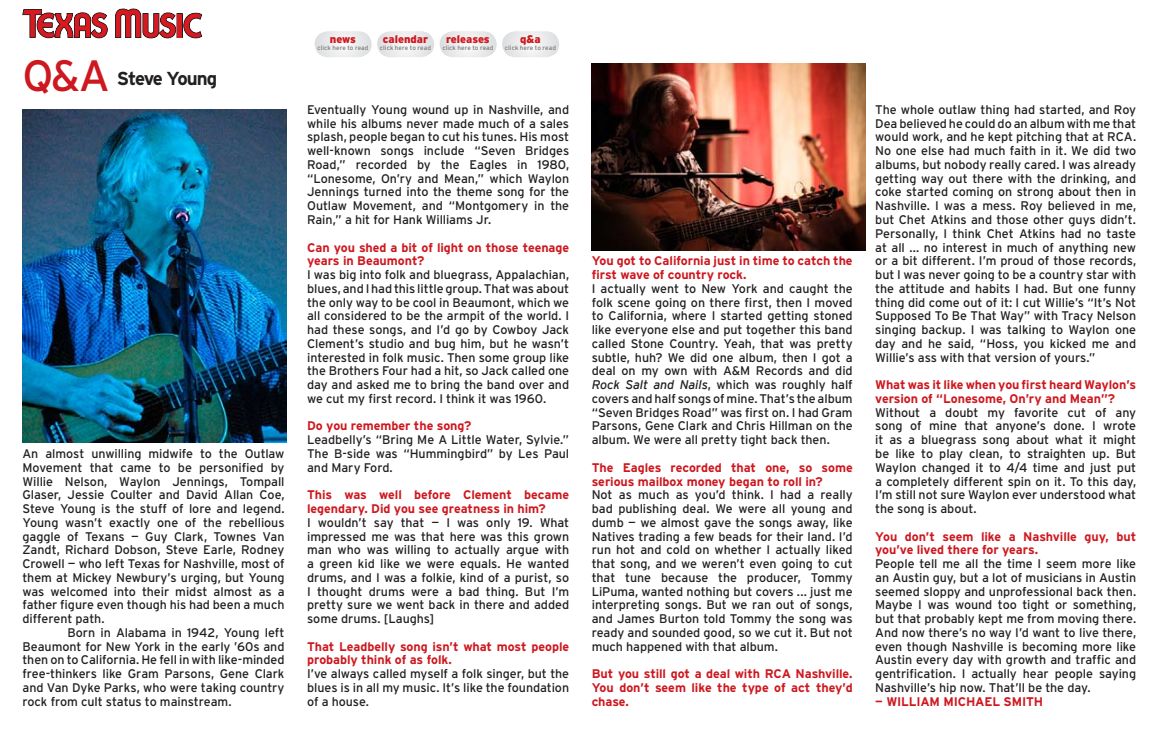
<style>
.page{position:relative;width:1161px;height:755px;background:#fff}
.page>*{position:absolute;margin:0;border:0;box-sizing:border-box;transform-origin:0 0}
.t1{font:43.75px "Interstate";color:#ce181f}
.t2{font:700 18.75px "Interstate";letter-spacing:-.07em;color:#231f20}
.t3{font:12.5px/13.8px "Interstate";letter-spacing:-.005em;color:#231f20;text-align:justify}
.t4{font:700 12.5px/13.8px "Interstate";letter-spacing:-.005em;color:#ce181f}
.t5{font:900 11.12px "Interstate";letter-spacing:-.005em;color:#ce181f}
.t6{font:6.38px "Interstate";letter-spacing:.005em;color:#77787b}
.s1{font-style:italic}
</style>
<div class="page">
<svg style="left:22px;top:9px;width:86px;height:29px"></svg>
<svg style="left:115px;top:9px;width:87px;height:29px"></svg>
<svg style="left:315px;top:31px;width:119px;height:26px"></svg>
<svg style="left:440px;top:31px;width:119px;height:26px"></svg>
<img style="left:22px;top:109px;width:265px;height:333px">
<img style="left:592px;top:63px;width:273px;height:187px">
<h1 class="t1" style="left:22px;top:51px;width:82px">q&amp;a</h1>
<h2 class="t2" style="left:117px;top:68px;width:102px">Steve Young</h2>
<p class="t3" style="left:22px;top:446px;width:264px">An almost unwilling midwife to the Outlaw Movement that came to be personified by Willie Nelson, Waylon Jennings, Tompall Glaser, Jessie Coulter and David Allan Coe, Steve Young is the stuff of lore and legend.<br>Young wasn’t exactly one of the rebellious gaggle of Texans — Guy Clark, Townes Van Zandt, Richard Dobson, Steve Earle, Rodney Crowell — who left Texas for Nashville, most of them at Mickey Newbury’s urging, but Young was welcomed into their midst almost as a father figure even though his had been a much different path.</p>
<p class="t3" style="left:22px;top:625px;width:264px;text-indent:45px">Born in Alabama in 1942, Young left Beaumont for New York in the early ’60s and then on to California. He fell in with like-minded free-thinkers like Gram Parsons, Gene Clark and Van Dyke Parks, who were taking country rock from cult status to mainstream.</p>
<p class="t5" style="left:330px;top:33px;width:28px">news</p>
<p class="t6" style="left:317px;top:44px;width:52px">click here to read</p>
<p class="t5" style="left:383px;top:33px;width:47px">calendar</p>
<p class="t6" style="left:380px;top:44px;width:52px">click here to read</p>
<p class="t5" style="left:446px;top:33px;width:45px">releases</p>
<p class="t6" style="left:442px;top:44px;width:52px">click here to read</p>
<p class="t5" style="left:520px;top:33px;width:22px">q&amp;a</p>
<p class="t6" style="left:505px;top:44px;width:52px">click here to read</p>
<p class="t3" style="left:307px;top:102px;width:264px">Eventually Young wound up in Nashville, and while his albums never made much of a sales splash, people began to cut his tunes. His most well-known songs include “Seven Bridges Road,” recorded by the Eagles in 1980, “Lonesome, On’ry and Mean,” which Waylon Jennings turned into the theme song for the Outlaw Movement, and “Montgomery in the Rain,” a hit for Hank Williams Jr.</p>
<p class="t4" style="left:307px;top:240px;width:264px">Can you shed a bit of light on those teenage years in Beaumont?</p>
<p class="t3" style="left:307px;top:267px;width:264px">I was big into folk and bluegrass, Appalachian, blues, and I had this little group. That was about the only way to be cool in Beaumont, which we all considered to be the armpit of the world. I had these songs, and I’d go by Cowboy Jack Clement’s studio and bug him, but he wasn’t interested in folk music. Then some group like the Brothers Four had a hit, so Jack called one day and asked me to bring the band over and we cut my first record. I think it was 1960.</p>
<p class="t4" style="left:307px;top:419px;width:166px">Do you remember the song?</p>
<p class="t3" style="left:307px;top:432px;width:264px">Leadbelly’s “Bring Me A Little Water, Sylvie.” The B-side was “Hummingbird” by Les Paul and Mary Ford.</p>
<p class="t4" style="left:307px;top:487px;width:264px">This was well before Clement became legendary. Did you see greatness in him?</p>
<p class="t3" style="left:307px;top:515px;width:264px">I wouldn’t say that — I was only 19. What impressed me was that here was this grown man who was willing to actually argue with a green kid like we were equals. He wanted drums, and I was a folkie, kind of a purist, so I thought drums were a bad thing. But I’m pretty sure we went back in there and added some drums. [Laughs]</p>
<p class="t4" style="left:307px;top:639px;width:264px">That Leadbelly song isn’t what most people probably think of as folk.</p>
<p class="t3" style="left:307px;top:666px;width:264px">I’ve always called myself a folk singer, but the blues is in all my music. It’s like the foundation of a house.</p>
<p class="t4" style="left:592px;top:254px;width:262px">You got to California just in time to catch the first wave of country rock.</p>
<p class="t3" style="left:592px;top:281px;width:263px">I actually went to New York and caught the folk scene going on there first, then I moved to California, where I started getting stoned like everyone else and put together this band called Stone Country. Yeah, that was pretty subtle, huh? We did one album, then I got a deal on my own with A&amp;M Records and did <span class="s1">Rock Salt and Nails</span>, which was roughly half covers and half songs of mine. That’s the album “Seven Bridges Road” was first on. I had Gram Parsons, Gene Clark and Chris Hillman on the album. We were all pretty tight back then.</p>
<p class="t4" style="left:592px;top:460px;width:262px">The Eagles recorded that one, so some serious mailbox money began to roll in?</p>
<p class="t3" style="left:592px;top:487px;width:262px">Not as much as you’d think. I had a really bad publishing deal. We were all young and dumb — we almost gave the songs away, like Natives trading a few beads for their land. I’d run hot and cold on whether I actually liked that song, and we weren’t even going to cut that tune because the producer, Tommy LiPuma, wanted nothing but covers ... just me interpreting songs. But we ran out of songs, and James Burton told Tommy the song was ready and sounded good, so we cut it. But not much happened with that album.</p>
<p class="t4" style="left:592px;top:666px;width:263px;text-align:justify">But you still got a deal with RCA Nashville.<br>You don’t seem like the type of act they’d chase.</p>
<p class="t3" style="left:875px;top:102px;width:262px">The whole outlaw thing had started, and Roy Dea believed he could do an album with me that would work, and he kept pitching that at RCA.<br>No one else had much faith in it. We did two albums, but nobody really cared. I was already getting way out there with the drinking, and coke started coming on strong about then in Nashville. I was a mess. Roy believed in me, but Chet Atkins and those other guys didn’t.<br>Personally, I think Chet Atkins had no taste at all ... no interest in much of anything new or a bit different. I’m proud of those records, but I was never going to be a country star with the attitude and habits I had. But one funny thing did come out of it: I cut Willie’s “It’s Not Supposed To Be That Way” with Tracy Nelson singing backup. I was talking to Waylon one day and he said, “Hoss, you kicked me and Willie’s ass with that version of yours.”</p>
<p class="t4" style="left:875px;top:377px;width:262px">What was it like when you first heard Waylon’s version of “Lonesome, On’ry and Mean”?</p>
<p class="t3" style="left:875px;top:405px;width:263px">Without a doubt my favorite cut of any song of mine that anyone’s done. I wrote it as a bluegrass song about what it might be like to play clean, to straighten up. But Waylon changed it to 4/4 time and just put a completely different spin on it. To this day, I’m still not sure Waylon ever understood what the song is about.</p>
<p class="t4" style="left:875px;top:529px;width:262px">You don’t seem like a Nashville guy, but you’ve lived there for years.</p>
<p class="t3" style="left:875px;top:556px;width:262px">People tell me all the time I seem more like an Austin guy, but a lot of musicians in Austin seemed sloppy and unprofessional back then.<br>Maybe I was wound too tight or something, but that probably kept me from moving there.<br>And now there’s no way I’d want to live there, even though Nashville is becoming more like Austin every day with growth and traffic and gentrification. I actually hear people saying Nashville’s hip now. That’ll be the day.</p>
<p class="t4" style="left:875px;top:694px;width:169px">— WILLIAM MICHAEL SMITH</p>
</div>
